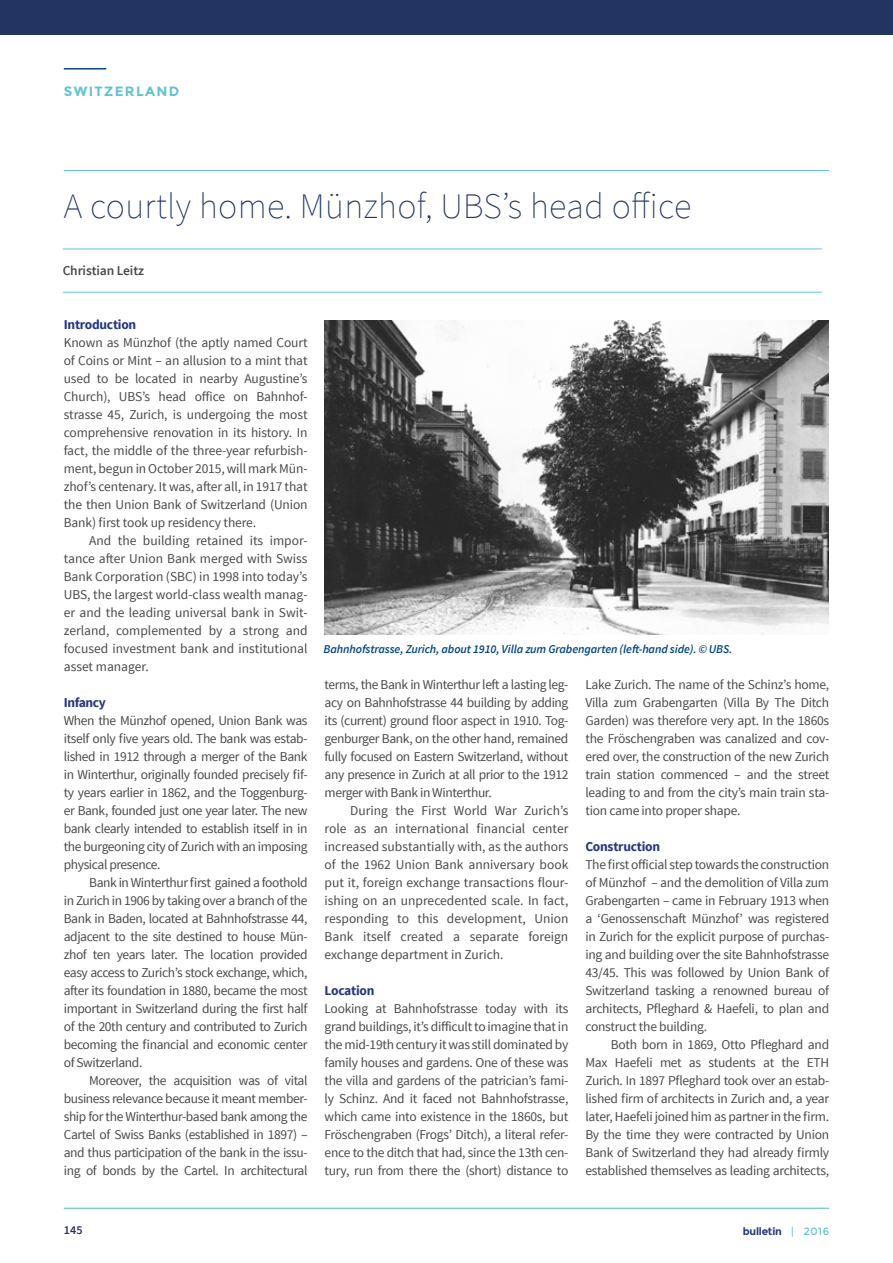
<style>
.page{position:relative;width:893px;height:1263px;background:#fff}
.page>*{position:absolute;margin:0;border:0;box-sizing:border-box;transform-origin:0 0}
.t1{font:200 36px "Source Sans Pro";letter-spacing:.01em;color:#233362}
.t2{font:13.5px/18px "Source Sans Pro";letter-spacing:-.02em;color:#4a4a49;text-align:justify}
.t3{font:700 13.5px "Source Sans Pro";letter-spacing:-.02em;color:#253881}
.t4{font:600 13.5px "Source Sans Pro";letter-spacing:-.01em;color:#4a4a49}
.t5{font:700 13.5px "Montserrat";letter-spacing:.1em;color:#63c3d1}
.t6{font:italic 600 12px "Source Sans Pro";letter-spacing:-.01em;color:#084783}
.t7{font:600 12px "Source Sans Pro";color:#233362}
.t8{font:700 10.5px "Montserrat";letter-spacing:-.02em;color:#253881}
.s1{font-weight:400;color:#63c3d1}
</style>
<div class="page">
<hr style="left:64px;top:1208px;width:765px;height:1px;background:#63c3d1">
<div style="left:0;top:0;width:893px;height:35px;background:#233362"></div>
<hr style="left:64px;top:68px;width:42px;height:2px;background:#084783">
<hr style="left:64px;top:170px;width:765px;height:1px;background:#63c3d1">
<img style="left:325px;top:321px;width:503px;height:314px">
<hr style="left:63px;top:249px;width:759px;height:1px;background:#63c3d1">
<hr style="left:63px;top:292px;width:759px;height:1px;background:#63c3d1">
<p class="t5" style="left:64px;top:83px;width:117px">SWITZERLAND</p>
<h1 class="t1" style="left:64px;top:185px;width:629px">A courtly home. Münzhof, UBS’s head office</h1>
<p class="t4" style="left:63px;top:262px;width:83px">Christian Leitz</p>
<p class="t3" style="left:64px;top:316px;width:74px">Introduction</p>
<p class="t2" style="left:64px;top:334px;width:245px">Known as Münzhof (the aptly named Court of Coins or Mint – an allusion to a mint that used to be located in nearby Augustine’s Church), UBS’s head office on Bahnhof&shy;strasse 45, Zurich, is undergoing the most comprehensive renovation in its history. In fact, the middle of the three-year refurbish&shy;ment, begun in October 2015, will mark Mün&shy;zhof’s centenary. It was, after all, in 1917 that the then Union Bank of Switzerland (Union Bank) first took up residency there.</p>
<p class="t2" style="left:64px;top:532px;width:245px;text-indent:26px">And the building retained its impor&shy;tance after Union Bank merged with Swiss Bank Corporation (SBC) in 1998 into today’s UBS, the largest world-class wealth manag&shy;er and the leading universal bank in Swit&shy;zerland, complemented by a strong and focused investment bank and institutional asset manager.</p>
<p class="t3" style="left:64px;top:694px;width:43px">Infancy</p>
<p class="t2" style="left:64px;top:711px;width:245px">When the Münzhof opened, Union Bank was itself only five years old. The bank was estab&shy;lished in 1912 through a merger of the Bank in Winterthur, originally founded precisely fif&shy;ty years earlier in 1862, and the Toggenburg&shy;er Bank, founded just one year later. The new bank clearly intended to establish itself in in the burgeoning city of Zurich with an imposing physical presence.</p>
<p class="t2" style="left:64px;top:873px;width:245px;text-indent:26px">Bank in Winterthur first gained a foothold in Zurich in 1906 by taking over a branch of the Bank in Baden, located at Bahnhofstrasse 44, adjacent to the site destined to house Mün&shy;zhof ten years later. The location provided easy access to Zurich’s stock exchange, which, after its foundation in 1880, became the most important in Switzerland during the first half of the 20th century and contributed to Zurich becoming the financial and economic center of Switzerland.</p>
<p class="t2" style="left:64px;top:1071px;width:245px;text-indent:26px">Moreover, the acquisition was of vital business relevance because it meant member&shy;ship for the Winterthur-based bank among the Cartel of Swiss Banks (established in 1897) – and thus participation of the bank in the issu&shy;ing of bonds by the Cartel. In architectural</p>
<p class="t6" style="left:324px;top:641px;width:410px">Bahnhofstrasse, Zurich, about 1910, Villa zum Grabengarten (left-hand side). © UBS.</p>
<p class="t2" style="left:325px;top:675px;width:245px">terms, the Bank in Winterthur left a lasting leg&shy;acy on Bahnhofstrasse 44 building by adding its (current) ground floor aspect in 1910. Tog&shy;genburger Bank, on the other hand, remained fully focused on Eastern Switzerland, without any presence in Zurich at all prior to the 1912 merger with Bank in Winterthur.</p>
<p class="t2" style="left:325px;top:801px;width:245px;text-indent:26px">During the First World War Zurich’s role as an international financial center increased substantially with, as the authors of the 1962 Union Bank anniversary book put it, foreign exchange transactions flour&shy;ishing on an unprecedented scale. In fact, responding to this development, Union Bank itself created a separate foreign exchange department in Zurich.</p>
<p class="t3" style="left:325px;top:981px;width:51px">Location</p>
<p class="t2" style="left:325px;top:999px;width:245px">Looking at Bahnhofstrasse today with its grand buildings, it’s difficult to imagine that in the mid-19th century it was still dominated by family houses and gardens. One of these was the villa and gardens of the patrician’s fami&shy;ly Schinz. And it faced not Bahnhofstrasse, which came into existence in the 1860s, but Fröschengraben (Frogs’ Ditch), a literal refer&shy;ence to the ditch that had, since the 13th cen&shy;tury, run from there the (short) distance to</p>
<p class="t2" style="left:585px;top:675px;width:245px">Lake Zurich. The name of the Schinz’s home, Villa zum Grabengarten (Villa By The Ditch Garden) was therefore very apt. In the 1860s the Fröschengraben was canalized and cov&shy;ered over, the construction of the new Zurich train station commenced – and the street leading to and from the city’s main train sta&shy;tion came into proper shape.</p>
<p class="t3" style="left:585px;top:837px;width:76px">Construction</p>
<p class="t2" style="left:585px;top:855px;width:245px">The first official step towards the construction of Münzhof – and the demolition of Villa zum Grabengarten – came in February 1913 when a ‘Genossenschaft Münzhof’ was registered in Zurich for the explicit purpose of purchas&shy;ing and building over the site Bahnhofstrasse 43/45. This was followed by Union Bank of Switzerland tasking a renowned bureau of architects, Pfleghard &amp; Haefeli, to plan and construct the building.</p>
<p class="t2" style="left:585px;top:1035px;width:245px;text-indent:26px">Both born in 1869, Otto Pfleghard and Max Haefeli met as students at the ETH Zurich. In 1897 Pfleghard took over an estab&shy;lished firm of architects in Zurich and, a year later, Haefeli joined him as partner in the firm.<br>By the time they were contracted by Union Bank of Switzerland they had already firmly established themselves as leading architects,</p>
<p class="t7" style="left:64px;top:1222px;width:20px">145</p>
<p class="t8" style="left:743px;top:1225px;width:88px">bulletin <span class="s1">| 2016</span></p>
</div>
